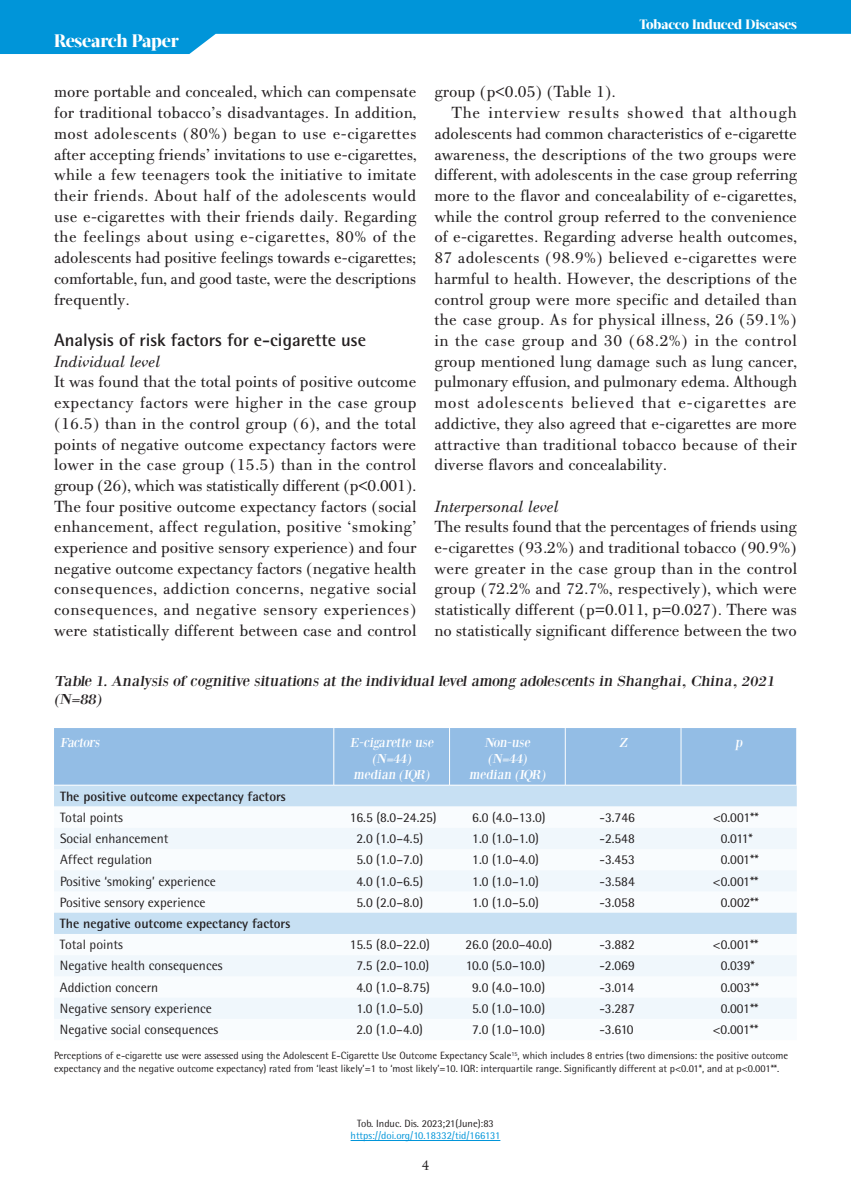
<style>
.page{position:relative;width:851px;height:1191px;background:#fff}
.page>*{position:absolute;margin:0;border:0;box-sizing:border-box;transform-origin:0 0}
.t1{font:700 18px "Rotis Semi Sans Hel";color:#231f20}
.t2{font:800 18px "Acta Display W04";letter-spacing:-.01em;color:#fff}
.t3{font:17.25px/20.7px "PF Bodoni Text";color:#231f20;text-align:justify}
.t4{font:17.25px "PF Bodoni Text";letter-spacing:.045em;color:#231f20}
.t5{font:17.25px "PF Bodoni Text";letter-spacing:.03em;color:#231f20}
.t6{font:17.25px "PF Bodoni Text";letter-spacing:.05em;color:#231f20}
.t7{font:italic 17.25px "PF Bodoni Text";color:#231f20}
.t8{font:15px/18px "Bodoni XT";color:#231f20;scale:1.1 1}
.t9{font:15px "PF Bodoni Text";color:#231f20}
.t10{font:13.5px "Rotis Semi Sans Hel";color:#231f20}
.t11{font:700 13.5px "Rotis Semi Sans Hel";color:#231f20}
.t12{font:13.5px/16.2px "Bodoni XT";color:#fff;text-align:center}
.t13{font:800 13.5px "Acta Display W04";letter-spacing:-.01em;color:#fff}
.t14{font:10.5px/12.6px "Rotis Semi Sans Hel";color:#231f20}
.t15{font:10.5px "Rotis Semi Sans Hel";color:#0095d9}
</style>
<div class="page">
<svg style="left:0;top:0;width:850px;height:54px;fill:#0095d9"></svg>
<hr style="left:350px;top:1140px;width:150px;height:1px;background:#0095d9">
<div style="left:54px;top:728px;width:742px;height:57px;background:#93bde5"></div>
<div style="left:54px;top:786px;width:742px;height:20px;background:#c7e0f3"></div>
<svg style="left:54px;top:806px;width:742px;height:213px"></svg>
<div style="left:54px;top:827px;width:742px;height:191px;background:#f6fafd"></div>
<div style="left:54px;top:912px;width:742px;height:22px;background:#c7e0f3"></div>
<hr style="left:333px;top:728px;width:1px;height:57px;background:#fff">
<hr style="left:449px;top:728px;width:1px;height:57px;background:#fff">
<hr style="left:565px;top:728px;width:1px;height:57px;background:#fff">
<hr style="left:680px;top:728px;width:1px;height:57px;background:#fff">
<p class="t2" style="left:54px;top:30px;width:126px">Research Paper</p>
<p class="t13" style="left:639px;top:17px;width:159px">Tobacco Induced Diseases</p>
<p class="t3" style="left:54px;top:82px;width:364px">more portable and concealed, which can compensate for traditional tobacco’s disadvantages. In addition, most adolescents (80%) began to use e-cigarettes after accepting friends’ invitations to use e-cigarettes, while a few teenagers took the initiative to imitate their friends. About half of the adolescents would use e-cigarettes with their friends daily. Regarding the feelings about using e-cigarettes, 80% of the adolescents had positive feelings towards e-cigarettes; comfortable, fun, and good taste, were the descriptions frequently.</p>
<p class="t1" style="left:54px;top:329px;width:313px">Analysis of risk factors for e-cigarette use</p>
<p class="t7" style="left:54px;top:352px;width:108px">Individual level</p>
<p class="t3" style="left:54px;top:372px;width:364px">It was found that the total points of positive outcome expectancy factors were higher in the case group (16.5) than in the control group (6), and the total points of negative outcome expectancy factors were lower in the case group (15.5) than in the control group (26), which was statistically different (p&lt;0.001).<br>The four positive outcome expectancy factors (social enhancement, affect regulation, positive ‘smoking’ experience and positive sensory experience) and four negative outcome expectancy factors (negative health consequences, addiction concerns, negative social consequences, and negative sensory experiences) were statistically different between case and control</p>
<p class="t3" style="left:434px;top:82px;width:183px">group (p&lt;0.05) (Table 1).</p>
<p class="t6" style="left:451px;top:103px;width:347px">The interview results showed that although</p>
<p class="t3" style="left:434px;top:123px;width:364px">adolescents had common characteristics of e-cigarette</p>
<p class="t3" style="left:434px;top:144px;width:363px">awareness, the descriptions of the two groups were</p>
<p class="t3" style="left:434px;top:165px;width:364px">different, with adolescents in the case group referring</p>
<p class="t3" style="left:434px;top:185px;width:363px">more to the flavor and concealability of e-cigarettes,</p>
<p class="t3" style="left:434px;top:206px;width:364px">while the control group referred to the convenience</p>
<p class="t3" style="left:434px;top:227px;width:364px">of e-cigarettes. Regarding adverse health outcomes,</p>
<p class="t3" style="left:434px;top:247px;width:364px">87 adolescents (98.9%) believed e-cigarettes were</p>
<p class="t3" style="left:434px;top:268px;width:364px">harmful to health. However, the descriptions of the</p>
<p class="t3" style="left:434px;top:289px;width:364px">control group were more specific and detailed than</p>
<p class="t3" style="left:434px;top:310px;width:364px">the case group. As for physical illness, 26 (59.1%)</p>
<p class="t5" style="left:434px;top:331px;width:364px">in the case group and 30 (68.2%) in the control</p>
<p class="t3" style="left:434px;top:351px;width:364px">group mentioned lung damage such as lung cancer,</p>
<p class="t3" style="left:434px;top:372px;width:364px">pulmonary effusion, and pulmonary edema. Although</p>
<p class="t4" style="left:434px;top:393px;width:364px">most adolescents believed that e-cigarettes are</p>
<p class="t3" style="left:434px;top:413px;width:364px">addictive, they also agreed that e-cigarettes are more</p>
<p class="t3" style="left:434px;top:434px;width:364px">attractive than traditional tobacco because of their</p>
<p class="t3" style="left:434px;top:454px;width:234px">diverse flavors and concealability.</p>
<p class="t7" style="left:434px;top:496px;width:125px">Interpersonal level</p>
<p class="t3" style="left:434px;top:517px;width:364px">The results found that the percentages of friends using e-cigarettes (93.2%) and traditional tobacco (90.9%) were greater in the case group than in the control group (72.2% and 72.7%, respectively), which were statistically different (p=0.011, p=0.027). There was no statistically significant difference between the two</p>
<p class="t8" style="left:54px;top:672px;width:658px">Table 1. Analysis of cognitive situations at the individual level among adolescents in Shanghai, China, 2021 (N=88)</p>
<p class="t12" style="left:60px;top:734px;width:43px">Factors</p>
<p class="t12" style="left:350px;top:734px;width:87px">E-cigarette use (N=44) median (IQR)</p>
<p class="t12" style="left:469px;top:734px;width:80px">Non-use (N=44) median (IQR)</p>
<p class="t12" style="left:619px;top:734px;width:12px">Z</p>
<p class="t12" style="left:735px;top:734px;width:11px">p</p>
<p class="t11" style="left:60px;top:787px;width:227px">The positive outcome expectancy factors</p>
<p class="t10" style="left:60px;top:809px;width:64px">Total points</p>
<p class="t10" style="left:350px;top:809px;width:88px">16.5 (8.0–24.25)</p>
<p class="t10" style="left:472px;top:809px;width:75px">6.0 (4.0–13.0)</p>
<p class="t10" style="left:599px;top:809px;width:37px">-3.746</p>
<p class="t10" style="left:713px;top:809px;width:47px">&lt;0.001**</p>
<p class="t10" style="left:60px;top:830px;width:110px">Social enhancement</p>
<p class="t10" style="left:356px;top:830px;width:68px">2.0 (1.0–4.5)</p>
<p class="t10" style="left:472px;top:830px;width:68px">1.0 (1.0–1.0)</p>
<p class="t10" style="left:599px;top:830px;width:37px">-2.548</p>
<p class="t10" style="left:720px;top:830px;width:34px">0.011*</p>
<p class="t10" style="left:60px;top:851px;width:94px">Affect regulation</p>
<p class="t10" style="left:356px;top:851px;width:68px">5.0 (1.0–7.0)</p>
<p class="t10" style="left:472px;top:851px;width:68px">1.0 (1.0–4.0)</p>
<p class="t10" style="left:599px;top:851px;width:37px">-3.453</p>
<p class="t10" style="left:720px;top:851px;width:39px">0.001**</p>
<p class="t10" style="left:60px;top:873px;width:157px">Positive ‘smoking’ experience</p>
<p class="t10" style="left:356px;top:873px;width:68px">4.0 (1.0–6.5)</p>
<p class="t10" style="left:472px;top:873px;width:68px">1.0 (1.0–1.0)</p>
<p class="t10" style="left:599px;top:873px;width:37px">-3.584</p>
<p class="t10" style="left:712px;top:873px;width:47px">&lt;0.001**</p>
<p class="t10" style="left:60px;top:894px;width:147px">Positive sensory experience</p>
<p class="t10" style="left:356px;top:894px;width:68px">5.0 (2.0–8.0)</p>
<p class="t10" style="left:472px;top:894px;width:68px">1.0 (1.0–5.0)</p>
<p class="t10" style="left:599px;top:894px;width:37px">-3.058</p>
<p class="t10" style="left:720px;top:894px;width:40px">0.002**</p>
<p class="t11" style="left:60px;top:915px;width:232px">The negative outcome expectancy factors</p>
<p class="t10" style="left:60px;top:936px;width:64px">Total points</p>
<p class="t10" style="left:349px;top:936px;width:82px">15.5 (8.0–22.0)</p>
<p class="t10" style="left:465px;top:936px;width:88px">26.0 (20.0–40.0)</p>
<p class="t10" style="left:599px;top:936px;width:37px">-3.882</p>
<p class="t10" style="left:712px;top:936px;width:47px">&lt;0.001**</p>
<p class="t10" style="left:60px;top:958px;width:164px">Negative health consequences</p>
<p class="t10" style="left:356px;top:958px;width:74px">7.5 (2.0–10.0)</p>
<p class="t10" style="left:466px;top:958px;width:81px">10.0 (5.0–10.0)</p>
<p class="t10" style="left:599px;top:958px;width:37px">-2.069</p>
<p class="t10" style="left:720px;top:958px;width:36px">0.039*</p>
<p class="t10" style="left:60px;top:979px;width:100px">Addiction concern</p>
<p class="t10" style="left:356px;top:979px;width:75px">4.0 (1.0–8.75)</p>
<p class="t10" style="left:472px;top:979px;width:74px">9.0 (4.0–10.0)</p>
<p class="t10" style="left:599px;top:979px;width:36px">-3.014</p>
<p class="t10" style="left:720px;top:979px;width:40px">0.003**</p>
<p class="t10" style="left:60px;top:1000px;width:153px">Negative sensory experience</p>
<p class="t10" style="left:356px;top:1000px;width:68px">1.0 (1.0–5.0)</p>
<p class="t10" style="left:472px;top:1000px;width:74px">5.0 (1.0–10.0)</p>
<p class="t10" style="left:599px;top:1000px;width:37px">-3.287</p>
<p class="t10" style="left:720px;top:1000px;width:39px">0.001**</p>
<p class="t10" style="left:60px;top:1021px;width:160px">Negative social consequences</p>
<p class="t10" style="left:356px;top:1021px;width:68px">2.0 (1.0–4.0)</p>
<p class="t10" style="left:472px;top:1021px;width:74px">7.0 (1.0–10.0)</p>
<p class="t10" style="left:599px;top:1021px;width:36px">-3.610</p>
<p class="t10" style="left:712px;top:1021px;width:47px">&lt;0.001**</p>
<p class="t14" style="left:54px;top:1049px;width:735px">Perceptions of e-cigarette use were assessed using the Adolescent E-Cigarette Use Outcome Expectancy Scale<sup>15</sup>, which includes 8 entries (two dimensions: the positive outcome expectancy and the negative outcome expectancy) rated from ‘least likely’=1 to ‘most likely’=10. IQR: interquartile range. Significantly different at p&lt;0.01*, and at p&lt;0.001**.</p>
<p class="t14" style="left:357px;top:1116px;width:138px">Tob. Induc. Dis. 2023;21(June):83</p>
<p class="t15" style="left:350px;top:1129px;width:151px">https://doi.org/10.18332/tid/166131</p>
<p class="t9" style="left:421px;top:1156px;width:9px">4</p>
</div>
